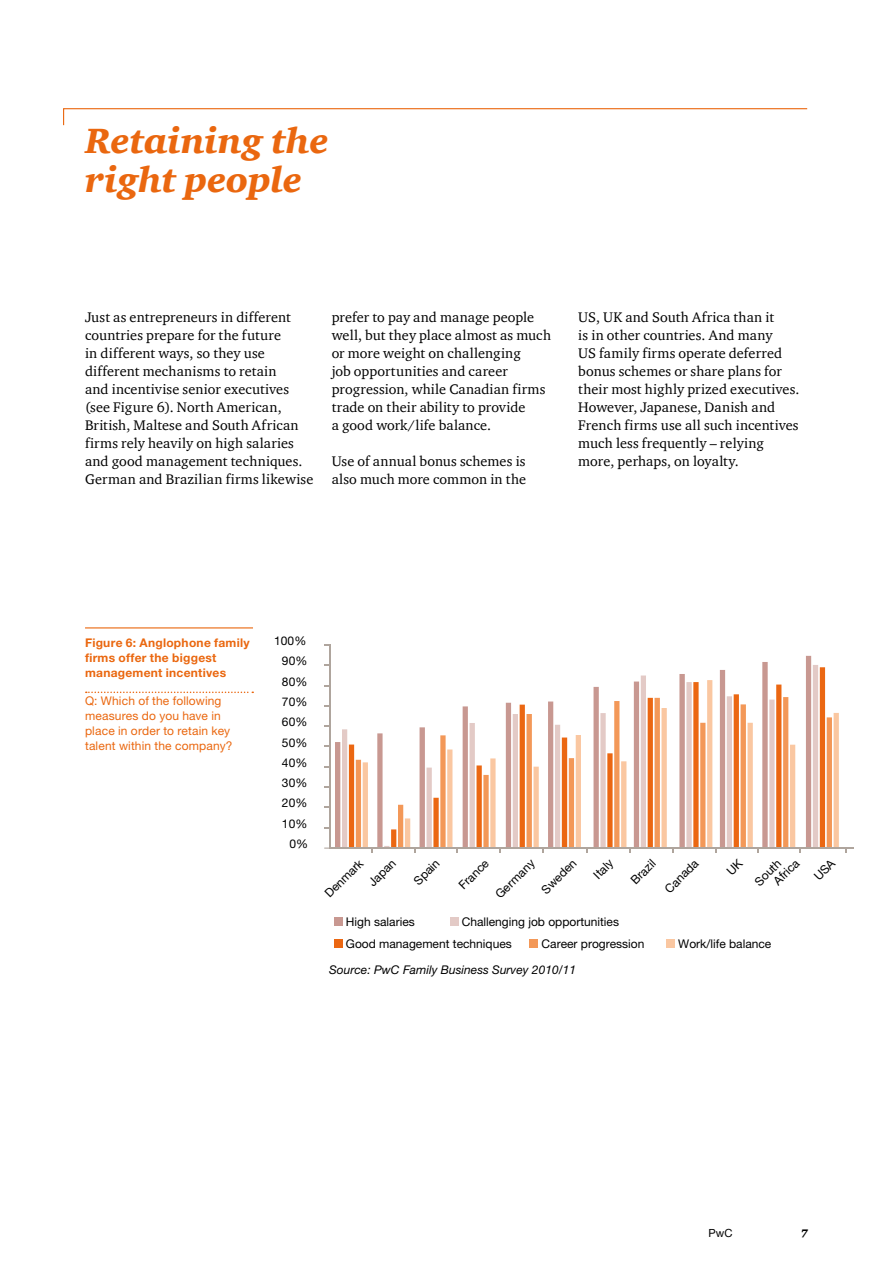
<style>
.page{position:relative;width:893px;height:1263px;background:#fff}
.page>*{position:absolute;margin:0;border:0;box-sizing:border-box;transform-origin:0 0}
.t1{font:italic 900 36px/39px "ITC Charter Com";color:#ea670f}
.t2{font:14.25px/18px "ITC Charter Com";letter-spacing:.01em;color:#000}
.t3{font:12px/22.2px "Helvetica Neue LT Std";color:#000}
.t4{font:12px/15px "Helvetica Neue LT Std";letter-spacing:.01em;color:#ea670f}
.t5{font:700 12px/15px "Helvetica Neue LT Std";letter-spacing:.02em;color:#ea670f}
.t6{font:italic 12px "Helvetica Neue LT Std";color:#000}
.t7{font:11.25px "Helvetica Neue LT Std";color:#000}
.t8{font:italic 900 11.25px "ITC Charter Com";color:#000}
</style>
<div class="page">
<svg style="left:63px;top:108px;width:745px;height:18px"></svg>
<hr style="left:85px;top:627px;width:168px;height:1px;background:#ea670f">
<svg style="left:86px;top:691px;width:167px;height:2px"></svg>
<div style="left:334px;top:917px;width:8px;height:8px;background:#c89891"></div>
<div style="left:450px;top:917px;width:8px;height:8px;background:#e3cac6"></div>
<div style="left:334px;top:940px;width:8px;height:8px;background:#eb6712"></div>
<div style="left:530px;top:940px;width:8px;height:8px;background:#f39858"></div>
<div style="left:666px;top:940px;width:9px;height:8px;background:#fac7a1"></div>
<svg style="left:324px;top:847px;width:7px;height:2px"></svg>
<svg style="left:335px;top:656px;width:476px;height:192px"></svg>
<svg style="left:342px;top:665px;width:476px;height:183px"></svg>
<svg style="left:349px;top:667px;width:476px;height:181px"></svg>
<svg style="left:363px;top:680px;width:476px;height:168px"></svg>
<hr style="left:329px;top:644px;width:1px;height:204px;background:#afa59d">
<hr style="left:330px;top:848px;width:524px;height:1px;background:#afa59d">
<h1 class="t1" style="left:85px;top:120px;width:245px">Retaining the right people</h1>
<p class="t2" style="left:85px;top:308px;width:230px">Just as entrepreneurs in different countries prepare for the future<br>in different ways, so they use different mechanisms to retain<br>and incentivise senior executives (see Figure 6). North American, British, Maltese and South African firms rely heavily on high salaries and good management techniques.<br>German and Brazilian firms likewise</p>
<p class="t2" style="left:332px;top:308px;width:221px">prefer to pay and manage people well, but they place almost as much or more weight on challenging<br>job opportunities and career progression, while Canadian firms trade on their ability to provide<br>a good work/life balance.</p>
<p class="t2" style="left:332px;top:452px;width:196px">Use of annual bonus schemes is also much more common in the</p>
<p class="t2" style="left:578px;top:308px;width:223px">US, UK and South Africa than it<br>is in other countries. And many<br>US family firms operate deferred bonus schemes or share plans for their most highly prized executives.<br>However, Japanese, Danish and<br>French firms use all such incentives much less frequently – relying more, perhaps, on loyalty.</p>
<p class="t5" style="left:85px;top:634px;width:166px">Figure 6: Anglophone family firms offer the biggest management incentives</p>
<p class="t4" style="left:85px;top:693px;width:149px">Q: Which of the following measures do you have in place in order to retain key talent within the company?</p>
<p class="t3" style="left:274px;top:629px;width:34px">100%</p>
<p class="t3" style="left:282px;top:650px;width:27px">90%</p>
<p class="t3" style="left:282px;top:670px;width:27px">80%</p>
<p class="t3" style="left:282px;top:690px;width:27px">70%</p>
<p class="t3" style="left:282px;top:711px;width:27px">60%</p>
<p class="t3" style="left:282px;top:731px;width:27px">50%</p>
<p class="t3" style="left:282px;top:751px;width:27px">40%</p>
<p class="t3" style="left:282px;top:772px;width:27px">30%</p>
<p class="t3" style="left:282px;top:792px;width:27px">20%</p>
<p class="t3" style="left:282px;top:812px;width:27px">10%</p>
<p class="t3" style="left:290px;top:833px;width:20px">0%</p>
<p class="t3" style="left:319px;top:887px;width:50px;rotate:-45deg">Denmark</p>
<p class="t3" style="left:453px;top:879px;width:38px;rotate:-45deg">France</p>
<p class="t3" style="left:489px;top:888px;width:51px;rotate:-45deg">Germany</p>
<p class="t3" style="left:588px;top:869px;width:23px;rotate:-45deg">Italy</p>
<p class="t3" style="left:362px;top:876px;width:34px;rotate:-45deg">Japan</p>
<p class="t3" style="left:762px;top:869px;width:32px;line-height:12.8px;text-indent:-14px;rotate:-45deg">South<br>Africa</p>
<p class="t3" style="left:625px;top:874px;width:31px;rotate:-45deg">Brazil</p>
<p class="t3" style="left:408px;top:875px;width:32px;rotate:-45deg">Spain</p>
<p class="t3" style="left:536px;top:884px;width:45px;rotate:-45deg">Sweden</p>
<p class="t3" style="left:659px;top:883px;width:43px;rotate:-45deg">Canada</p>
<p class="t3" style="left:346px;top:910px;width:275px;text-indent:116px">Challenging job opportunities<br>Good management techniques</p>
<p class="t3" style="left:346px;top:910px;width:70px">High salaries</p>
<p class="t3" style="left:542px;top:932px;width:104px">Career progression</p>
<p class="t3" style="left:678px;top:932px;width:95px">Work/life balance</p>
<p class="t6" style="left:329px;top:963px;width:248px">Source: PwC Family Business Survey 2010/11</p>
<p class="t7" style="left:709px;top:1226px;width:25px">PwC</p>
<p class="t8" style="left:801px;top:1226px;width:9px">7</p>
</div>
